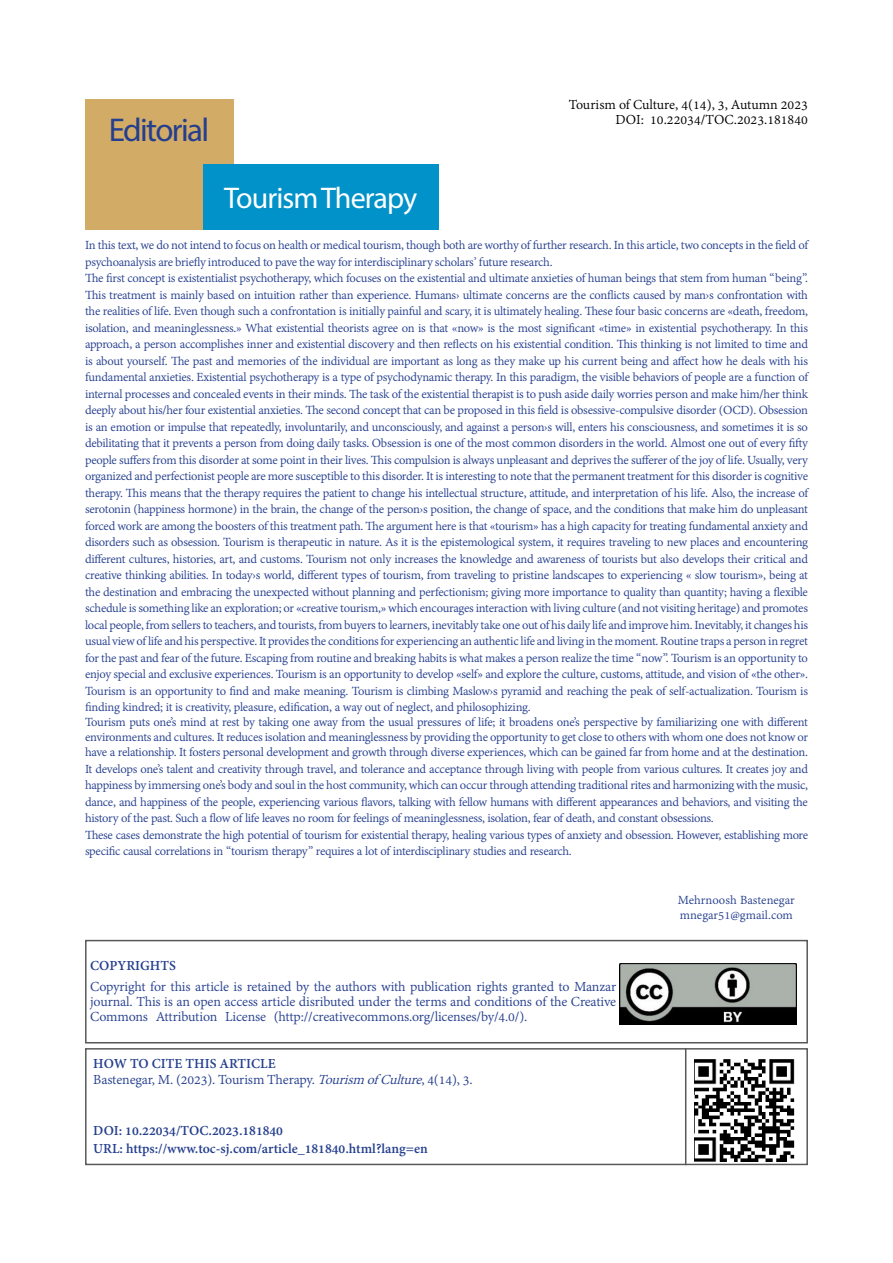
<style>
.page{position:relative;width:893px;height:1263px;background:#fff}
.page>*{position:absolute;margin:0;border:0;box-sizing:border-box;transform-origin:0 0}
.Titr_EIC{font:33px "Myriad Pro";letter-spacing:-.05em;color:#253f8e}
.Titr_EIC-2{font:30px "Myriad Pro";letter-spacing:-.03em;color:#fff}
.Last_Box_EIC{font:15px "Adobe Devanagari";letter-spacing:-.01em;color:#253f8e}
.Last_Box_EIC-2{font:700 15px "Adobe Devanagari";color:#253f8e}
.First_Box_EIC{font:15px "Adobe Devanagari";color:#000}
.Last_Box_EIC-3{font:italic 15px "Adobe Devanagari";color:#253f8e}
.Editor_s_Statement{font:13.5px/16.5px "Adobe Devanagari";letter-spacing:-.025em;color:#253f8e;text-align:justify}
.آخرین_باکس_انگلیسی{font:13.5px "Adobe Devanagari";color:#253f8e}
.s1{font-style:italic}
</style>
<div class="page">
<div style="left:85px;top:1048px;width:723px;height:117px;border:1px solid #57585a"></div>
<hr style="left:685px;top:1048px;width:1px;height:117px;background:#57585a">
<div style="left:85px;top:99px;width:149px;height:131px;background:#d2ab66"></div>
<div style="left:203px;top:165px;width:235px;height:65px;background:#0092c8"></div>
<div style="left:85px;top:940px;width:723px;height:103px;border:1px solid #57585a"></div>
<img style="left:619px;top:964px;width:177px;height:60px">
<img style="left:694px;top:1059px;width:101px;height:102px">
<p class="Titr_EIC" style="left:109px;top:109px;width:102px">Editorial</p>
<p class="Titr_EIC-2" style="left:224px;top:180px;width:194px">TourismTherapy</p>
<p class="First_Box_EIC" style="left:569px;top:96px;width:241px">Tourism of Culture (4, 14 ,) 3, Autumn 2023</p>
<p class="First_Box_EIC" style="left:616px;top:111px;width:194px">DOI: 10.22034/TOC.2023.181840</p>
<p class="Editor_s_Statement" style="left:85px;top:238px;width:724px">In this text, we do not intend to focus on health or medical tourism, though both are worthy of further research In. this article, two concepts in the field of psychoanalysis are briefly introduced to pave the way for interdisciplinary scholars’ future research.</p>
<p class="Editor_s_Statement" style="left:85px;top:271px;width:725px">The first concept is existentialist psychotherapy, which focuses on the existential and ultimate anxieties of human beings that stem from human “being .“ This treatment is mainly based on intuition rather than experience. Humans› ultimate concerns are the conflicts caused by man s› confrontation with the realities of life. Even though such a confrontation is initially painful and scary isit, ultimately healing. These four basic concerns are «death, freedom, isolation, and meaninglessness » . What existential theorists agree on is that «now» is the most significant «time» in existential psychotherapy In. this approach a, person accomplishes inner and existential discovery and then reflects on his existential condition. This thinking is not limited to time and is about yourself. The past and memories of the individual are important as long as they make up his current being and affect how he deals with his fundamental anxieties. Existential psychotherapy ais type of psychodynamic therapy In. this paradigm, the visible behaviors of people are a function of internal processes and concealed events in their minds. The task of the existential therapist tois push aside daily worries person and make him/her think deeply about his/her four existential anxieties. The second concept that can be proposed in this field is obsessive-compulsive disorder (OCD .) Obsession is an emotion or impulse that repeatedly, involuntarily, and unconsciously, and against a person s› will, enters his consciousness, and sometimes soisit debilitating that it prevents a person from doing daily tasks. Obsession is one of the most common disorders in the world. Almost one out of every fifty people suffers from this disorder at some point in their lives. This compulsion is always unpleasant and deprives the sufferer of the joy of life. Usually, very organized and perfectionist people are more susceptible to this disorder isIt. interesting to note that the permanent treatment for this disorder is cognitive therapy. This means that the therapy requires the patient to change his intellectual structure, attitude, and interpretation of his life. Also, the increase of serotonin (happiness hormone) in the brain, the change of the person s› position, the change of space, and the conditions that make him do unpleasant forced work are among the boosters of this treatment path. The argument here is that «tourism» has a high capacity for treating fundamental anxiety and disorders such as obsession. Tourism is therapeutic in nature. As isit the epistemological system it, requires traveling to new places and encountering different cultures, histories, art, and customs. Tourism not only increases the knowledge and awareness of tourists but also develops their critical and creative thinking abilities In. today s› world, different types of tourism, from traveling to pristine landscapes to experiencing « slow tourism ,» being at the destination and embracing the unexpected without planning and perfectionism; giving more importance to quality than quantity; having a flexible schedule is something like an exploration; or «creative tourism » , which encourages interaction with living culture (and not visiting heritage) and promotes localpeople,fromsellerstoteachers,andtourists,frombuyerstolearners,inevitablytakeoneoutofhisdailylifeandimprovehim.Inevitably it, changeshis usualviewoflifeandhisperspective It. providestheconditionsforexperiencinganauthenticlifeandlivinginthemoment.Routinetrapsapersoninregret for the past and fear of the future. Escaping from routine and breaking habits is what makes a person realize the time “now .” Tourism anis opportunity to enjoy special and exclusive experiences. Tourism anis opportunity to develop «self» and explore the culture, customs, attitude, and vision of «the other .« Tourism is an opportunity to find and make meaning. Tourism is climbing Maslow s› pyramid and reaching the peak of self-actualization. Tourism is finding kindred; isit creativity, pleasure, edification a, way out of neglect, and philosophizing.</p>
<p class="Editor_s_Statement" style="left:85px;top:716px;width:724px;line-height:15px">Tourism puts ones’ mind at rest by taking one away from the usual pressures of life; it broadens ones’ perspective by familiarizing one with different environments and cultures It. reduces isolation and meaninglessness by providing the opportunity to get close to others with whom one does not know or have a relationship It. fosters personal development and growth through diverse experiences, which can be gained far from home and at the destination.</p>
<p class="Editor_s_Statement" style="left:85px;top:762px;width:724px">It develops ones’ talent and creativity through travel, and tolerance and acceptance through living with people from various cultures It. creates joy and happiness by immersing ones’ body and soul in the host community, which can occur through attending traditional rites and harmonizing with the music, dance, and happiness of the people, experiencing various flavors, talking with fellow humans with different appearances and behaviors, and visiting the history of the past. Such a flow of life leaves no room for feelings of meaninglessness, isolation, fear of death, and constant obsessions.</p>
<p class="Editor_s_Statement" style="left:85px;top:828px;width:725px">These cases demonstrate the high potential of tourism for existential therapy, healing various types of anxiety and obsession. However, establishing more specific causal correlations in “tourism therapy” requires a lot of interdisciplinary studies and research.</p>
<p class="Last_Box_EIC-2" style="left:90px;top:956px;width:87px">COPYRIGHTS</p>
<p class="Last_Box_EIC" style="left:90px;top:978px;width:527px">Copyright for this article is retained by the authors with publication rights granted to Manzar</p>
<p class="Last_Box_EIC" style="left:90px;top:993px;width:528px">journal. This is an open access article disributed under the terms and conditions of the Creative</p>
<p class="Last_Box_EIC" style="left:274px;top:1008px;width:255px">(http://creativecommons.org/licenses/by/4.0/ .(</p>
<p class="Last_Box_EIC" style="left:156px;top:1008px;width:63px">Attribution</p>
<p class="Last_Box_EIC" style="left:90px;top:1008px;width:59px">Commons</p>
<p class="Last_Box_EIC" style="left:225px;top:1008px;width:43px">License</p>
<p class="Last_Box_EIC-2" style="left:93px;top:1055px;width:184px">HOW TO CITE THIS ARTICLE</p>
<p class="Last_Box_EIC" style="left:93px;top:1071px;width:277px">Bastenegar M, (. 2023 .) Tourism Therapy. <span class="s1">Tourism</span></p>
<p class="Last_Box_EIC-2" style="left:93px;top:1122px;width:191px">DOI: 10.22034/TOC.2023.181840</p>
<p class="Last_Box_EIC-2" style="left:93px;top:1140px;width:336px">URL: https://www.toc- .s j com/article_181840.html?lang=en</p>
<p class="Last_Box_EIC-3" style="left:367px;top:1071px;width:62px">of Culture</p>
<p class="Last_Box_EIC" style="left:421px;top:1071px;width:53px">)4, 1 4 ,( 3 .</p>
<p class="آخرین_باکس_انگلیسی" style="left:678px;top:893px;width:118px">Mehrnoosh Bastenegar</p>
<p class="آخرین_باکس_انگلیسی" style="left:680px;top:908px;width:115px">mnegar51@gmail.com</p>
</div>
